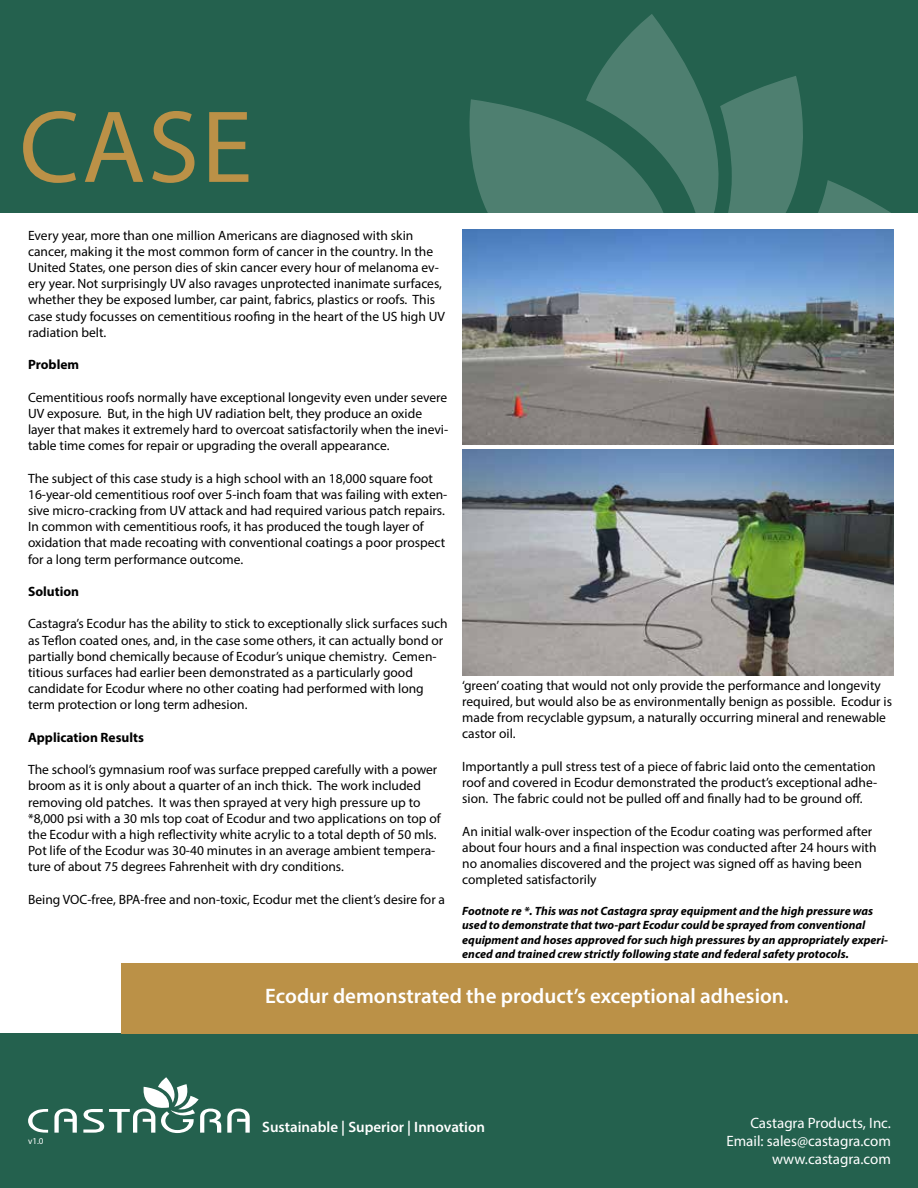
<style>
.page{position:relative;width:918px;height:1188px;background:#fff}
.page>*{position:absolute;margin:0;border:0;box-sizing:border-box;transform-origin:0 0}
.t1{font:103.5px "Myriad Pro";color:#bb9147}
.t2{font:600 21px "Myriad Pro";color:#fff}
.t3{font:15px/18px "Myriad Pro";color:#fff;text-align:right}
.t4{font:600 15px "Myriad Pro";color:#fff}
.t5{font:13.5px/16.2px "Myriad Pro";color:#000}
.t6{font:700 13.5px "Myriad Pro";color:#000}
.t7{font:italic 700 12px/14.4px "Myriad Pro";color:#000}
.t8{font:9px "Myriad Pro";color:#fff}
</style>
<div class="page">
<div style="left:0;top:1034px;width:918px;height:154px;background:#24614e"></div>
<div style="left:122px;top:963px;width:796px;height:71px;background:#bb9147"></div>
<svg style="left:28px;top:1077px;width:222px;height:56px"></svg>
<img style="left:462px;top:449px;width:431px;height:226px">
<div style="left:0;top:0;width:918px;height:213px;background:#24614e"></div>
<svg style="left:586px;top:14px;width:305px;height:216px;background:#3f7464"></svg>
<svg style="left:460px;top:99px;width:245px;height:131px;background:#59877a"></svg>
<img style="left:462px;top:230px;width:431px;height:215px">
<h1 class="t1" style="left:19px;top:83px;width:234px">CASE</h1>
<p class="t5" style="left:28px;top:227px;width:419px">Every year, more than one million Americans are diagnosed with skin cancer, making it the most common form of cancer in the country. In the United States, one person dies of skin cancer every hour of melanoma ev&shy;ery year. Not surprisingly UV also ravages unprotected inanimate surfaces, whether they be exposed lumber, car paint, fabrics, plastics or roofs. This case study focusses on cementitious roofing in the heart of the US high UV radiation belt.</p>
<p class="t6" style="left:28px;top:356px;width:53px">Problem</p>
<p class="t5" style="left:28px;top:389px;width:422px">Cementitious roofs normally have exceptional longevity even under severe UV exposure. But, in the high UV radiation belt, they produce an oxide layer that makes it extremely hard to overcoat satisfactorily when the inevi&shy;table time comes for repair or upgrading the overall appearance.</p>
<p class="t5" style="left:28px;top:470px;width:421px">The subject of this case study is a high school with an 18,000 square foot 16-year-old cementitious roof over 5-inch foam that was failing with exten&shy;sive micro-cracking from UV attack and had required various patch repairs.<br>In common with cementitious roofs, it has produced the tough layer of oxidation that made recoating with conventional coatings a poor prospect for a long term performance outcome.</p>
<p class="t6" style="left:28px;top:583px;width:53px">Solution</p>
<p class="t5" style="left:28px;top:616px;width:421px">Castagra’s Ecodur has the ability to stick to exceptionally slick surfaces such as Teflon coated ones, and, in the case some others, it can actually bond or partially bond chemically because of Ecodur’s unique chemistry. Cemen&shy;titious surfaces had earlier been demonstrated as a particularly good candidate for Ecodur where no other coating had performed with long term protection or long term adhesion.</p>
<p class="t6" style="left:28px;top:728px;width:117px">Application Results</p>
<p class="t5" style="left:28px;top:761px;width:414px">The school’s gymnasium roof was surface prepped carefully with a power broom as it is only about a quarter of an inch thick. The work included removing old patches. It was then sprayed at very high pressure up to *8,000 psi with a 30 mls top coat of Ecodur and two applications on top of the Ecodur with a high reflectivity white acrylic to a total depth of 50 mls.<br>Pot life of the Ecodur was 30-40 minutes in an average ambient tempera&shy;ture of about 75 degrees Fahrenheit with dry conditions.</p>
<p class="t5" style="left:28px;top:891px;width:419px">Being VOC-free, BPA-free and non-toxic, Ecodur met the client’s desire for a</p>
<p class="t5" style="left:462px;top:677px;width:431px">‘green’ coating that would not only provide the performance and longevity required, but would also be as environmentally benign as possible. Ecodur is made from recyclable gypsum, a naturally occurring mineral and renewable castor oil.</p>
<p class="t5" style="left:462px;top:758px;width:417px">Importantly a pull stress test of a piece of fabric laid onto the cementation roof and covered in Ecodur demonstrated the product’s exceptional adhe&shy;sion. The fabric could not be pulled off and finally had to be ground off.</p>
<p class="t5" style="left:462px;top:823px;width:416px">An initial walk-over inspection of the Ecodur coating was performed after about four hours and a final inspection was conducted after 24 hours with no anomalies discovered and the project was signed off as having been completed satisfactorily</p>
<p class="t7" style="left:462px;top:903px;width:427px">Footnote re *. This was not Castagra spray equipment and the high pressure was used to demonstrate that two-part Ecodur could be sprayed from conventional equipment and hoses approved for such high pressures by an appropriately experi&shy;enced and trained crew strictly following state and federal safety protocols.</p>
<p class="t8" style="left:28px;top:1135px;width:17px">v1.0</p>
<h2 class="t2" style="left:265px;top:983px;width:525px">Ecodur demonstrated the product’s exceptional adhesion.</h2>
<p class="t4" style="left:262px;top:1118px;width:224px">Sustainable | Superior | Innovation</p>
<p class="t3" style="left:726px;top:1114px;width:166px">Castagra Products, Inc.<br>Email: sales@castagra.com www.castagra.com</p>
</div>
